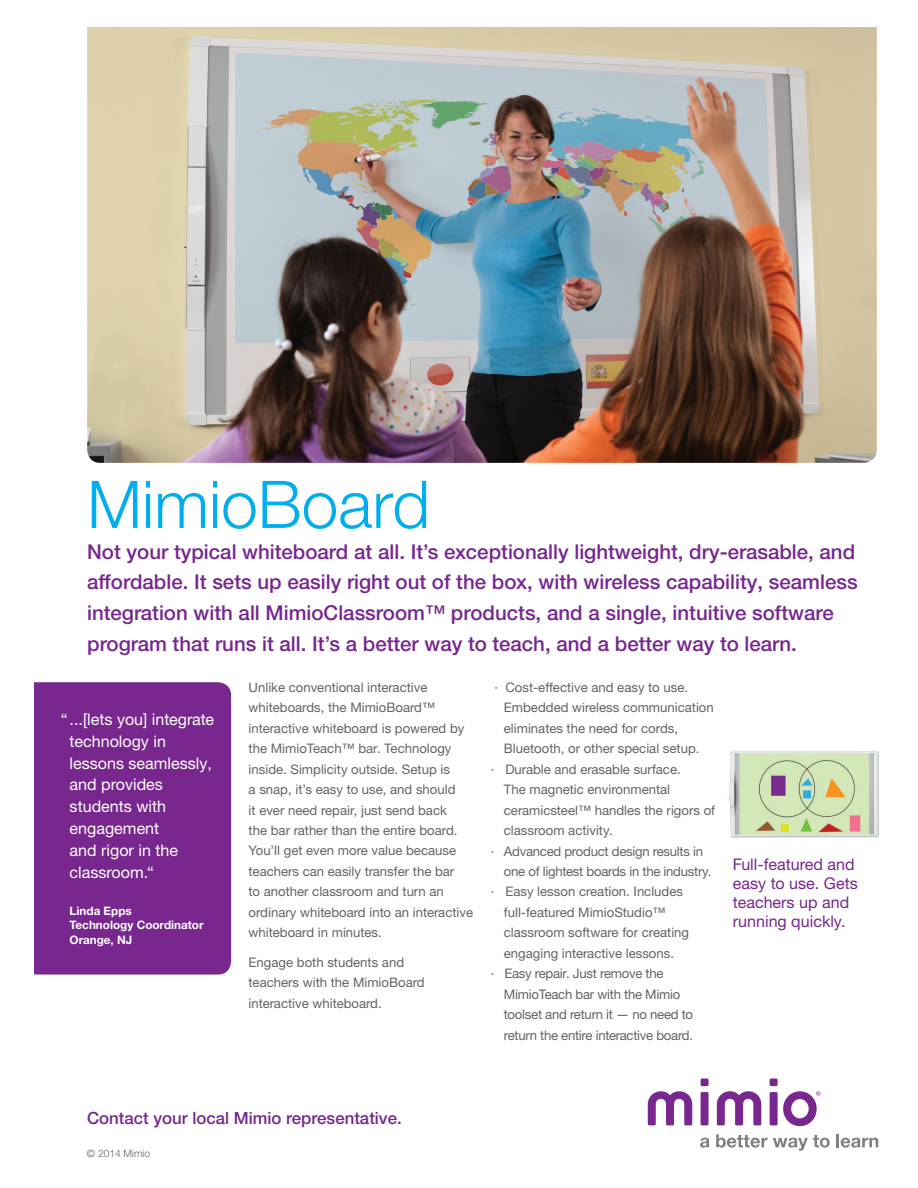
<style>
.page{position:relative;width:918px;height:1188px;background:#fff}
.page>*{position:absolute;margin:0;border:0;box-sizing:border-box;transform-origin:0 0}
.t1{font:300 65.85px "Helvetica Neue LTW1 G";color:#00aeef}
.t2{font:500 20.4px/30.8px "Helvetica Neue LTW1 G";color:#77278d}
.t3{font:500 16.8px "Helvetica Neue LTW1 G";color:#77278d}
.t4{font:16.05px/21.9px "Helvetica Neue LTW1 G";color:#fff}
.t5{font:16.05px/19px "Helvetica Neue LTW1 G";color:#77278d}
.t6{font:13.2px/20.5px "Helvetica Neue LTW1 G";color:#636366}
.t7{font:13.2px "Helvetica Neue LTW1 G";letter-spacing:-.02em;color:#636366}
.t8{font:700 11.7px/14.5px "Helvetica Neue LTW1 G";color:#fff}
.t9{font:300 10.2px "Helvetica Neue LTW1 G";color:#636366}
</style>
<div class="page">
<img style="left:87px;top:27px;width:790px;height:436px">
<svg style="left:648px;top:1091px;width:44px;height:34px"></svg>
<div style="left:701px;top:1092px;width:8px;height:33px;background:#77278d"></div>
<svg style="left:717px;top:1091px;width:44px;height:34px"></svg>
<div style="left:770px;top:1092px;width:8px;height:33px;background:#77278d"></div>
<div style="left:701px;top:1079px;width:8px;height:7px;background:#77278d"></div>
<div style="left:770px;top:1079px;width:8px;height:7px;background:#77278d"></div>
<svg style="left:700px;top:1138px;width:9px;height:10px"></svg>
<svg style="left:716px;top:1134px;width:114px;height:17px"></svg>
<svg style="left:837px;top:1134px;width:41px;height:14px"></svg>
<svg style="left:783px;top:1091px;width:38px;height:35px"></svg>
<div style="left:35px;top:682px;width:196px;height:293px;background:#77278d"></div>
<img style="left:729px;top:750px;width:150px;height:88px">
<h1 class="t1" style="left:87px;top:464px;width:344px">MimioBoard</h1>
<p class="t2" style="left:87px;top:536px;width:772px">Not your typical whiteboard at all. It’s exceptionally lightweight, dry-erasable, and affordable. It sets up easily right out of the box, with wireless capability, seamless integration with all MimioClassroom™ products, and a single, intuitive software program that runs it all. It’s a better way to teach, and a better way to learn.</p>
<p class="t4" style="left:70px;top:708px;width:146px;text-indent:-9px">“ ...[lets you] integrate technology in lessons seamlessly, and provides students with engagement<br>and rigor in the classroom.“</p>
<p class="t8" style="left:70px;top:903px;width:136px">Linda Epps<br>Technology Coordinator<br>Orange, NJ</p>
<p class="t6" style="left:249px;top:677px;width:226px">Unlike conventional interactive whiteboards, the MimioBoard™ interactive whiteboard is powered by the MimioTeach™ bar. Technology inside. Simplicity outside. Setup is<br>a snap, it’s easy to use, and should<br>it ever need repair, just send back<br>the bar rather than the entire board.<br>You’ll get even more value because teachers can easily transfer the bar<br>to another classroom and turn an ordinary whiteboard into an interactive whiteboard in minutes.</p>
<p class="t6" style="left:249px;top:952px;width:178px">Engage both students and teachers with the MimioBoard interactive whiteboard.</p>
<p class="t6" style="left:494px;top:677px;width:195px">· Cost-effective and easy to use.</p>
<p class="t6" style="left:504px;top:697px;width:211px">Embedded wireless communication</p>
<p class="t6" style="left:504px;top:718px;width:176px">eliminates the need for cords,</p>
<p class="t6" style="left:504px;top:738px;width:197px">Bluetooth, or other special setup.</p>
<p class="t6" style="left:491px;top:759px;width:192px">· Durable and erasable surface.</p>
<p class="t6" style="left:504px;top:779px;width:168px">The magnetic environmental</p>
<p class="t6" style="left:504px;top:800px;width:213px">ceramicsteel™ handles the rigors of</p>
<p class="t6" style="left:504px;top:820px;width:110px">classroom activity.</p>
<p class="t7" style="left:491px;top:843px;width:214px">· Advanced product design results in</p>
<p class="t7" style="left:504px;top:863px;width:209px">one of lightest boards in the industry.</p>
<p class="t6" style="left:491px;top:881px;width:194px">· Easy lesson creation. Includes</p>
<p class="t6" style="left:504px;top:902px;width:163px">full-featured MimioStudio™</p>
<p class="t6" style="left:504px;top:922px;width:187px">classroom software for creating</p>
<p class="t6" style="left:504px;top:943px;width:172px">engaging interactive lessons.</p>
<p class="t7" style="left:491px;top:966px;width:174px">· Easy repair. Just remove the</p>
<p class="t7" style="left:504px;top:986px;width:178px">MimioTeach bar with the Mimio</p>
<p class="t7" style="left:504px;top:1007px;width:191px">toolset and return it — no need to</p>
<p class="t7" style="left:504px;top:1027px;width:191px">return the entire interactive board.</p>
<p class="t5" style="left:733px;top:855px;width:126px">Full-featured and easy to use. Gets teachers up and running quickly.</p>
<p class="t3" style="left:87px;top:1108px;width:316px">Contact your local Mimio representative.</p>
<p class="t9" style="left:87px;top:1147px;width:65px">© 2014 Mimio</p>
</div>
